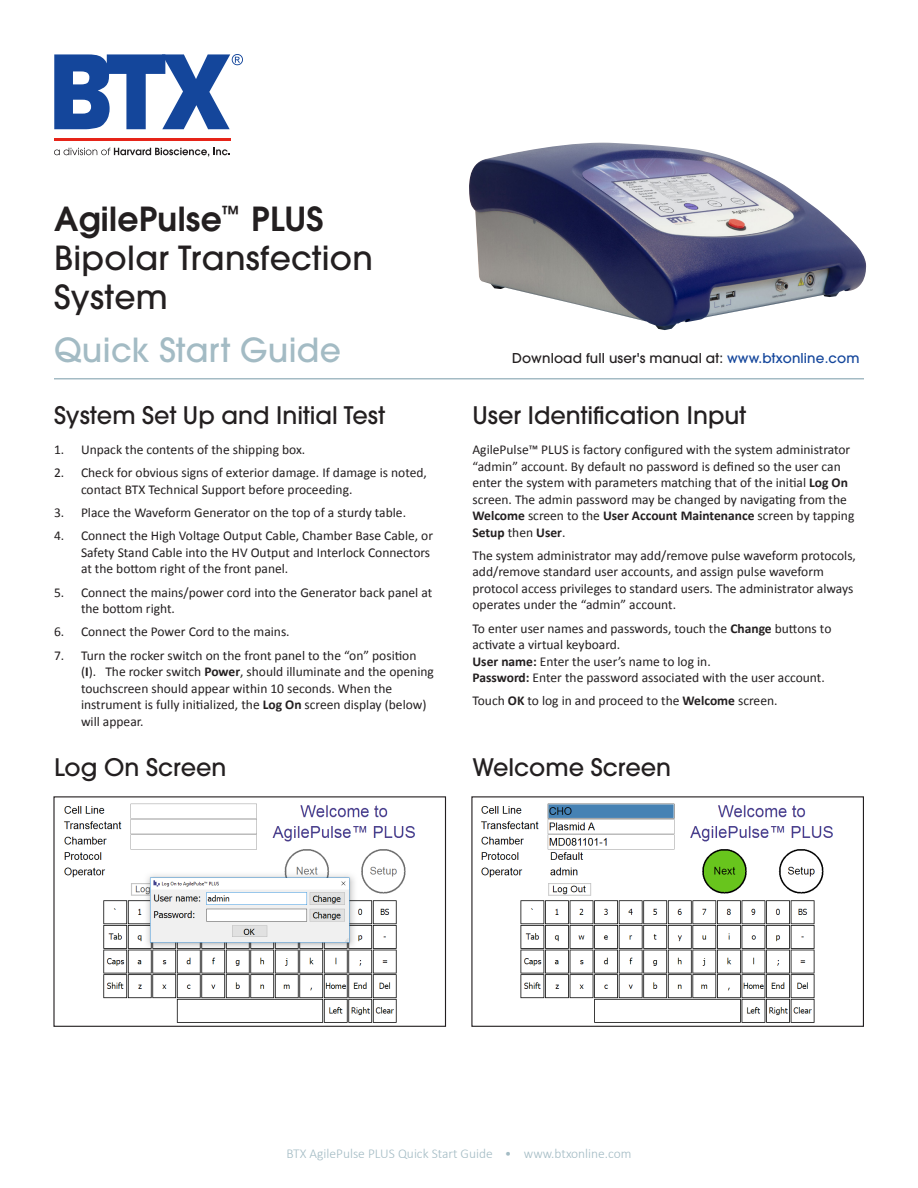
<style>
.page{position:relative;width:918px;height:1188px;background:#fff}
.page>*{position:absolute;margin:0;border:0;box-sizing:border-box;transform-origin:0 0}
.t1{font:500 33px/39px "Avant Garde";letter-spacing:.01em;color:#231f20}
.t2{font:500 33px "Avant Garde";letter-spacing:.01em;color:#a3bbc4}
.BTX_QS_Head_1{font:500 24px "Avant Garde";color:#231f20}
.BTX_Body_Copy{font:13.5px/16.5px "Calibri";color:#231f20}
.BTX_Body_Copy-2{font:300 13.5px "Calibri";color:#a3bbc4}
.t3{font:500 13.5px "Avant Garde";letter-spacing:.01em;color:#231f20}
.s1{font-weight:600}
.s2{font-weight:700}
.s3{color:#14469b}
</style>
<div class="page">
<svg style="left:54px;top:54px;width:189px;height:75px"></svg>
<hr style="left:54px;top:138px;width:176px;height:2px;background:#e62419">
<svg style="left:54px;top:148px;width:176px;height:9px"></svg>
<hr style="left:54px;top:378px;width:810px;height:2px;background:#a4bbc4">
<img style="left:469px;top:143px;width:398px;height:187px">
<img style="left:64px;top:803px;width:351px;height:220px">
<div style="left:53px;top:796px;width:393px;height:231px;border:1px solid #231f20"></div>
<img style="left:481px;top:803px;width:352px;height:220px">
<div style="left:471px;top:796px;width:393px;height:231px;border:1px solid #231f20"></div>
<p class="t1" style="left:54px;top:200px;width:321px"><span class="s1">AgilePulse</span><sup>™</sup> <span class="s1">PLUS<br></span>Bipolar Transfection<br>System</p>
<p class="t2" style="left:54px;top:329px;width:289px">Quick Start Guide</p>
<p class="BTX_QS_Head_1" style="left:54px;top:400px;width:333px">System Set Up and Initial Test</p>
<p class="BTX_Body_Copy" style="left:54px;top:441px;width:253px">1. Unpack the contents of the shipping box.</p>
<p class="BTX_Body_Copy" style="left:81px;top:464px;width:347px;text-indent:-27px">2. Check for obvious signs of exterior damage. If damage is noted, contact BTX Technical Support before proceeding.</p>
<p class="BTX_Body_Copy" style="left:54px;top:504px;width:354px">3. Place the Waveform Generator on the top of a sturdy table.</p>
<p class="BTX_Body_Copy" style="left:81px;top:527px;width:354px;text-indent:-27px">4. Connect the High Voltage Output Cable, Chamber Base Cable, or<br>Safety Stand Cable into the HV Output and Interlock Connectors at the bottom right of the front panel.</p>
<p class="BTX_Body_Copy" style="left:81px;top:583px;width:353px;text-indent:-27px">5. Connect the mains/power cord into the Generator back panel at the bottom right.</p>
<p class="BTX_Body_Copy" style="left:54px;top:623px;width:237px">6. Connect the Power Cord to the mains.</p>
<p class="BTX_Body_Copy" style="left:81px;top:646px;width:354px;text-indent:-27px">7. Turn the rocker switch on the front panel to the “on” position (<span class="s2">I</span>). The rocker switch <span class="s2">Power</span>, should illuminate and the opening touchscreen should appear within 10 seconds. When the instrument is fully initialized, the <span class="s2">Log On</span> screen display (below) will appear.</p>
<p class="t3" style="left:512px;top:350px;width:349px">Download full user's manual at: <span class="s3">www.btxonline.com</span></p>
<p class="BTX_QS_Head_1" style="left:472px;top:400px;width:275px">User Identification Input</p>
<p class="BTX_Body_Copy" style="left:472px;top:441px;width:383px">AgilePulse™ PLUS is factory configured with the system administrator “admin” account. By default no password is defined so the user can enter the system with parameters matching that of the initial <span class="s2">Log On </span>screen. The admin password may be changed by navigating from the <span class="s2">Welcome</span> screen to the <span class="s2">User Account Maintenance</span> screen by tapping <span class="s2">Setup</span> then <span class="s2">User</span>.</p>
<p class="BTX_Body_Copy" style="left:472px;top:546px;width:385px">The system administrator may add/remove pulse waveform protocols, add/remove standard user accounts, and assign pulse waveform protocol access privileges to standard users. The administrator always operates under the “admin” account.</p>
<p class="BTX_Body_Copy" style="left:472px;top:619px;width:360px">To enter user names and passwords, touch the <span class="s2">Change</span> buttons to activate a virtual keyboard.<br><span class="s2">User name:</span> Enter the user’s name to log in.<br><span class="s2">Password:</span> Enter the password associated with the user account.</p>
<p class="BTX_Body_Copy" style="left:472px;top:692px;width:307px">Touch <span class="s2">OK</span> to log in and proceed to the <span class="s2">Welcome</span> screen.</p>
<p class="BTX_QS_Head_1" style="left:54px;top:753px;width:174px">Log On Screen</p>
<p class="BTX_QS_Head_1" style="left:472px;top:753px;width:200px">Welcome Screen</p>
<p class="BTX_Body_Copy-2" style="left:286px;top:1145px;width:347px">BTX AgilePulse PLUS Quick Start Guide • www.btxonline.com</p>
</div>
